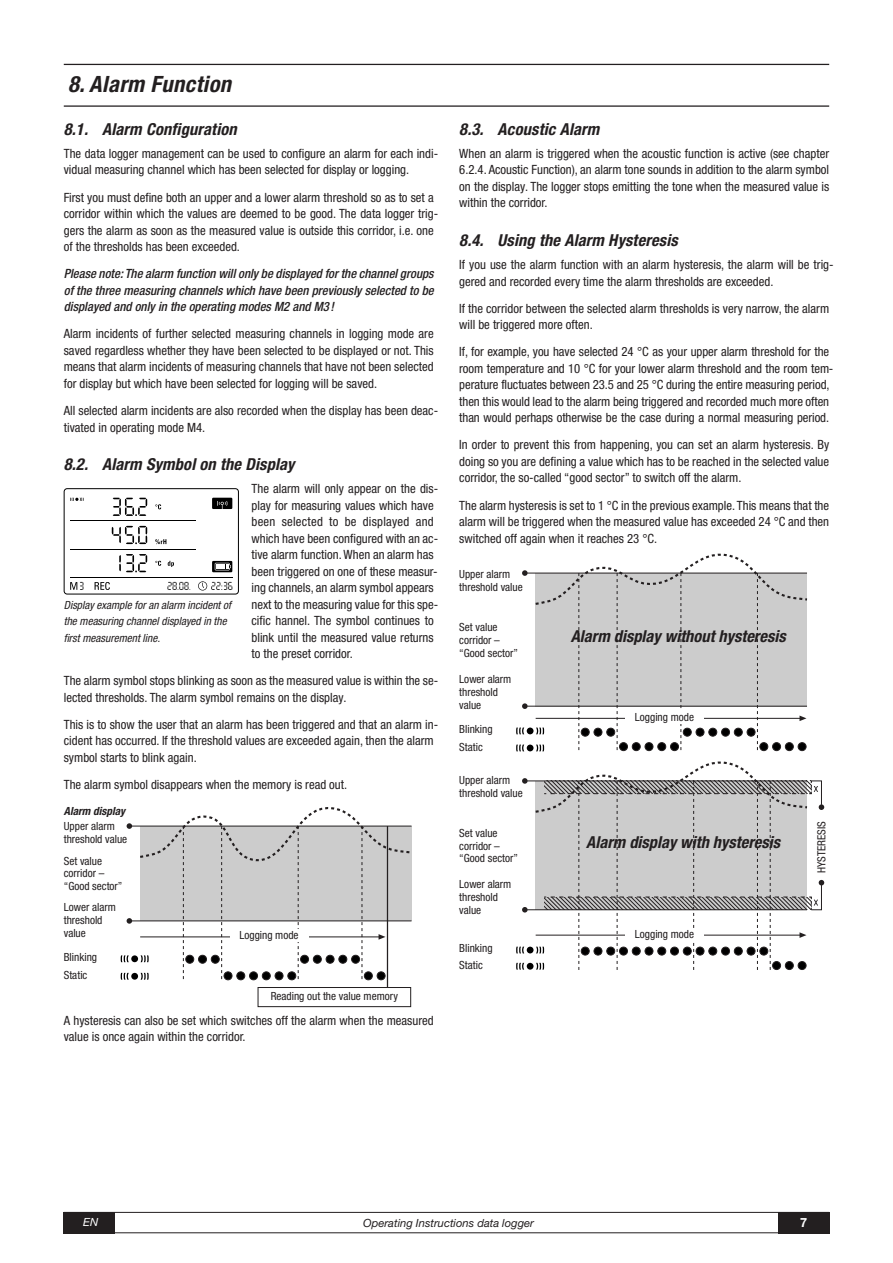
<style>
.page{position:relative;width:893px;height:1263px;background:#fff}
.page>*{position:absolute;margin:0;border:0;box-sizing:border-box;transform-origin:0 0}
.t1{font:italic 700 condensed 22.5px "Helvetica Neue LT Pro";letter-spacing:.02em;color:#231f20}
.t2{font:italic 700 condensed 16.5px "Helvetica Neue LT Pro";letter-spacing:.01em;color:#231f20}
.t3{font:condensed 12.75px/16.5px "Helvetica Neue LT Pro";color:#231f20}
.t4{font:italic 500 condensed 12.75px/16.5px "Helvetica Neue LT Pro";color:#231f20;text-align:justify}
.t5{font:700 12.75px "Helvetica Neue LT Pro";color:#fff}
.t6{font:condensed 11.25px/12.8px "Helvetica Neue LT Pro";color:#231f20}
.t7{font:italic condensed 11.25px/16.5px "Helvetica Neue LT Pro";color:#231f20}
.t8{font:italic 11.25px "Helvetica Neue LT Pro";color:#231f20}
.t9{font:italic 700 condensed 11.25px "Helvetica Neue LT Pro";color:#231f20}
.t10{font:italic 11.25px "Helvetica Neue LT Pro";color:#fff}
</style>
<div class="page">
<div style="left:64px;top:1212px;width:765px;height:21px;border:1px solid #231f20"></div>
<div style="left:778px;top:1212px;width:51px;height:21px;background:#231f20"></div>
<div style="left:64px;top:1212px;width:51px;height:21px;background:#231f20"></div>
<hr style="left:64px;top:64px;width:765px;height:1px;background:#231f20">
<hr style="left:64px;top:105px;width:765px;height:2px;background:#231f20">
<svg style="left:516px;top:554px;width:292px;height:197px"></svg>
<div style="left:527px;top:744px;width:7px;height:7px;background:#000;border-radius:50%"></div>
<svg style="left:516px;top:761px;width:308px;height:209px"></svg>
<div style="left:527px;top:963px;width:7px;height:7px;background:#000;border-radius:50%"></div>
<div style="left:64px;top:488px;width:175px;height:106px;border:1px solid #000;border-radius:3px"></div>
<hr style="left:70px;top:577px;width:162px;height:1px;background:#000">
<hr style="left:70px;top:549px;width:126px;height:1px;background:#000">
<hr style="left:70px;top:521px;width:126px;height:1px;background:#000">
<svg style="left:167px;top:582px;width:23px;height:8px"></svg>
<svg style="left:198px;top:581px;width:35px;height:9px"></svg>
<svg style="left:112px;top:526px;width:35px;height:18px"></svg>
<svg style="left:119px;top:554px;width:28px;height:18px"></svg>
<svg style="left:155px;top:539px;width:11px;height:5px"></svg>
<svg style="left:155px;top:504px;width:6px;height:5px"></svg>
<svg style="left:155px;top:561px;width:6px;height:5px"></svg>
<svg style="left:168px;top:561px;width:6px;height:6px"></svg>
<svg style="left:212px;top:561px;width:20px;height:11px"></svg>
<svg style="left:215px;top:563px;width:16px;height:7px"></svg>
<svg style="left:212px;top:498px;width:20px;height:11px"></svg>
<svg style="left:70px;top:498px;width:14px;height:3px"></svg>
<svg style="left:113px;top:498px;width:34px;height:18px"></svg>
<svg style="left:95px;top:582px;width:15px;height:8px"></svg>
<svg style="left:70px;top:582px;width:14px;height:8px"></svg>
<svg style="left:127px;top:823px;width:5px;height:6px"></svg>
<hr style="left:132px;top:826px;width:280px;height:1px;background:#231f20">
<svg style="left:127px;top:918px;width:5px;height:6px"></svg>
<hr style="left:132px;top:920px;width:280px;height:1px;background:#231f20">
<hr style="left:387px;top:826px;width:1px;height:167px;background:#231f20">
<div style="left:258px;top:987px;width:153px;height:20px;background:#fff"></div>
<div style="left:258px;top:987px;width:153px;height:20px;border:1px solid #231f20"></div>
<svg style="left:121px;top:955px;width:8px;height:7px"></svg>
<div style="left:131px;top:955px;width:7px;height:7px;background:#000;border-radius:50%"></div>
<svg style="left:138px;top:807px;width:274px;height:173px"></svg>
<svg style="left:121px;top:973px;width:8px;height:7px"></svg>
<div style="left:131px;top:973px;width:7px;height:7px;background:#000;border-radius:50%"></div>
<h1 class="t1" style="left:68px;top:76px;width:165px">8. Alarm Function</h1>
<p class="t2" style="left:64px;top:123px;width:175px">8.1. Alarm Configuration</p>
<p class="t3" style="left:64px;top:146px;width:376px">The data logger management can be used to configure an alarm for each indi&shy;vidual measuring channel which has been selected for display or logging.</p>
<p class="t3" style="left:64px;top:190px;width:376px">First you must define both an upper and a lower alarm threshold so as to set a corridor within which the values are deemed to be good. The data logger trig&shy;gers the alarm as soon as the measured value is outside this corridor, i.e. one of the thresholds has been exceeded.</p>
<p class="t4" style="left:64px;top:267px;width:371px">Please note: The alarm function will only be displayed for the channel groups of the three measuring channels which have been previously selected to be displayed and only in the operating modes M2 and M3 !</p>
<p class="t3" style="left:64px;top:327px;width:371px;text-align:justify">Alarm incidents of further selected measuring channels in logging mode are saved regardless whether they have been selected to be displayed or not. This means that alarm incidents of measuring channels that have not been selected for display but which have been selected for logging will be saved.</p>
<p class="t3" style="left:64px;top:403px;width:376px">All selected alarm incidents are also recorded when the display has been deac&shy;tivated in operating mode M4.</p>
<p class="t2" style="left:64px;top:458px;width:232px">8.2. Alarm Symbol on the Display</p>
<p class="t3" style="left:252px;top:481px;width:188px">The alarm will only appear on the dis&shy;play for measuring values which have been selected to be displayed and which have been configured with an ac&shy;tive alarm function.When an alarm has been triggered on one of these measur&shy;ing channels, an alarm symbol appears next to the measuring value for this spe&shy;cific hannel. The symbol continues to blink until the measured value returns to the preset corridor.</p>
<p class="t3" style="left:64px;top:673px;width:376px">The alarm symbol stops blinking as soon as the measured value is within the se&shy;lected thresholds. The alarm symbol remains on the display.</p>
<p class="t3" style="left:64px;top:717px;width:376px">This is to show the user that an alarm has been triggered and that an alarm in&shy;cident has occurred. If the threshold values are exceeded again, then the alarm symbol starts to blink again.</p>
<p class="t3" style="left:64px;top:777px;width:285px">The alarm symbol disappears when the memory is read out.</p>
<p class="t7" style="left:64px;top:598px;width:169px">Display example for an alarm incident of the measuring channel displayed in the first measurement line.</p>
<p class="t9" style="left:64px;top:807px;width:63px">Alarm display</p>
<p class="t6" style="left:64px;top:820px;width:65px">Upper alarm threshold value</p>
<p class="t6" style="left:64px;top:855px;width:60px">Set value corridor – “Good sector”</p>
<p class="t6" style="left:64px;top:902px;width:54px">Lower alarm threshold value</p>
<p class="t6" style="left:64px;top:949px;width:35px;line-height:18.1px">Blinking<br>Static</p>
<p class="t6" style="left:239px;top:929px;width:61px">Logging mode</p>
<p class="t6" style="left:271px;top:991px;width:129px">Reading out the value memory</p>
<p class="t3" style="left:64px;top:1013px;width:371px">A hysteresis can also be set which switches off the alarm when the measured value is once again within the corridor.</p>
<p class="t2" style="left:459px;top:123px;width:142px">8.3. Acoustic Alarm</p>
<p class="t3" style="left:459px;top:146px;width:371px;text-align:justify">When an alarm is triggered when the acoustic function is active (see chapter 6.2.4. Acoustic Function), an alarm tone sounds in addition to the alarm symbol on the display. The logger stops emitting the tone when the measured value is within the corridor.</p>
<p class="t2" style="left:459px;top:234px;width:220px">8.4. Using the Alarm Hysteresis</p>
<p class="t3" style="left:459px;top:257px;width:376px">If you use the alarm function with an alarm hysteresis, the alarm will be trig&shy;gered and recorded every time the alarm thresholds are exceeded.</p>
<p class="t3" style="left:459px;top:301px;width:371px">If the corridor between the selected alarm thresholds is very narrow, the alarm will be triggered more often.</p>
<p class="t3" style="left:459px;top:345px;width:375px">If, for example, you have selected 24 °C as your upper alarm threshold for the room temperature and 10 °C for your lower alarm threshold and the room tem&shy;perature fluctuates between 23.5 and 25 °C during the entire measuring period, then this would lead to the alarm being triggered and recorded much more often than would perhaps otherwise be the case during a normal measuring period.</p>
<p class="t3" style="left:459px;top:438px;width:371px;text-align:justify">In order to prevent this from happening, you can set an alarm hysteresis. By doing so you are defining a value which has to be reached in the selected value corridor, the so-called “good sector” to switch off the alarm.</p>
<p class="t3" style="left:459px;top:498px;width:371px;text-align:justify">The alarm hysteresis is set to 1 °C in the previous example. This means that the alarm will be triggered when the measured value has exceeded 24 °C and then switched off again when it reaches 23 °C.</p>
<p class="t6" style="left:459px;top:569px;width:65px">Upper alarm threshold value</p>
<p class="t6" style="left:459px;top:622px;width:60px">Set value corridor – “Good sector”</p>
<p class="t6" style="left:459px;top:674px;width:54px">Lower alarm threshold value</p>
<p class="t6" style="left:459px;top:721px;width:35px;line-height:17.7px">Blinking<br>Static</p>
<p class="t6" style="left:459px;top:775px;width:65px">Upper alarm threshold value</p>
<p class="t6" style="left:459px;top:827px;width:60px">Set value corridor – “Good sector”</p>
<p class="t6" style="left:459px;top:878px;width:54px">Lower alarm threshold value</p>
<p class="t6" style="left:459px;top:941px;width:35px;line-height:16.8px">Blinking<br>Static</p>
<p class="t2" style="left:571px;top:630px;width:216px">Alarm display without hysteresis</p>
<p class="t6" style="left:635px;top:711px;width:61px">Logging mode</p>
<p class="t2" style="left:586px;top:836px;width:195px">Alarm display with hysteresis</p>
<p class="t6" style="left:635px;top:928px;width:61px">Logging mode</p>
<p class="t6" style="left:816px;top:873px;width:53px;rotate:-90deg">HYSTERESIS</p>
<p class="t10" style="left:83px;top:1218px;width:16px">EN</p>
<p class="t8" style="left:363px;top:1219px;width:172px">Operating Instructions data logger</p>
<p class="t5" style="left:800px;top:1218px;width:9px">7</p>
</div>
